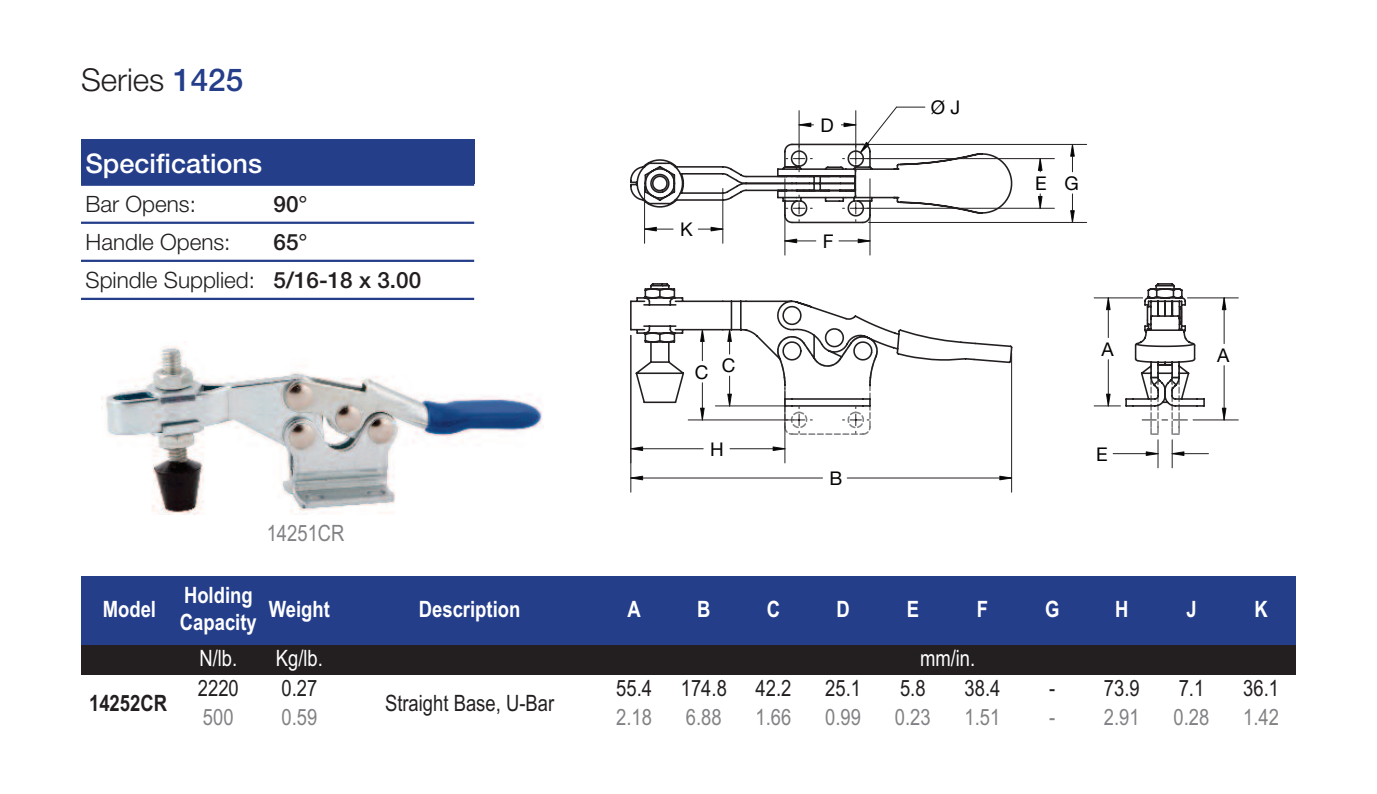
<style>
.page{position:relative;width:1377px;height:794px;background:#fff}
.page>*{position:absolute;margin:0;border:0;box-sizing:border-box;transform-origin:0 0}
.t1{font:300 31.5px "Helvetica Neue";color:#231f20}
.t2{font:500 27px "Helvetica Neue";color:#fff}
.t3{font:22.5px "Arial Narrow";color:#231f20}
.t4{font:300 22.5px/38.2px "Helvetica Neue";color:#231f20}
.t5{font:22.5px "Arial Narrow";color:#808285}
.t6{font:700 22.5px/27px "Arial Narrow";color:#fff}
.t7{font:22.5px "Arial Narrow";color:#fff}
.t8{font:700 22.5px "Arial Narrow";color:#231f20}
.t9{font:500 22.5px "Helvetica Neue";color:#231f20}
.t10{font:18.9px "Helvetica Neue";color:#040503}
.s1{font-weight:500;color:#253e8a}
.s2{font-weight:500}
</style>
<div class="page">
<img style="left:101px;top:346px;width:442px;height:168px">
<svg style="left:630px;top:143px;width:609px;height:350px"></svg>
<hr style="left:869px;top:222px;width:218px;height:1px;background:#231f20">
<hr style="left:869px;top:144px;width:218px;height:1px;background:#231f20">
<hr style="left:861px;top:208px;width:193px;height:1px;background:#231f20">
<hr style="left:861px;top:158px;width:193px;height:1px;background:#231f20">
<hr style="left:839px;top:240px;width:31px;height:1px;background:#231f20">
<hr style="left:785px;top:240px;width:31px;height:1px;background:#231f20">
<hr style="left:870px;top:179px;width:1px;height:76px;background:#231f20">
<hr style="left:785px;top:179px;width:1px;height:76px;background:#231f20">
<hr style="left:722px;top:188px;width:1px;height:55px;background:#231f20">
<hr style="left:644px;top:186px;width:1px;height:57px;background:#231f20">
<hr style="left:1224px;top:365px;width:1px;height:55px;background:#231f20">
<hr style="left:1224px;top:298px;width:1px;height:45px;background:#231f20">
<hr style="left:1193px;top:419px;width:45px;height:1px;background:#231f20">
<hr style="left:1188px;top:297px;width:50px;height:1px;background:#231f20">
<hr style="left:1172px;top:453px;width:36px;height:1px;background:#231f20">
<hr style="left:847px;top:477px;width:165px;height:1px;background:#231f20">
<hr style="left:631px;top:477px;width:192px;height:1px;background:#231f20">
<hr style="left:1011px;top:353px;width:1px;height:139px;background:#231f20">
<hr style="left:630px;top:335px;width:1px;height:157px;background:#231f20">
<hr style="left:730px;top:448px;width:55px;height:1px;background:#231f20">
<hr style="left:631px;top:448px;width:72px;height:1px;background:#231f20">
<hr style="left:785px;top:387px;width:1px;height:76px;background:#231f20">
<hr style="left:688px;top:419px;width:105px;height:1px;background:#231f20">
<svg style="left:1070px;top:194px;width:5px;height:28px"></svg>
<svg style="left:1070px;top:143px;width:5px;height:29px"></svg>
<svg style="left:1037px;top:194px;width:6px;height:15px"></svg>
<svg style="left:1037px;top:158px;width:6px;height:14px"></svg>
<svg style="left:857px;top:238px;width:14px;height:5px"></svg>
<svg style="left:784px;top:238px;width:13px;height:5px"></svg>
<svg style="left:1221px;top:407px;width:6px;height:13px"></svg>
<svg style="left:1221px;top:297px;width:6px;height:13px"></svg>
<svg style="left:999px;top:475px;width:14px;height:5px"></svg>
<svg style="left:630px;top:475px;width:13px;height:5px"></svg>
<svg style="left:772px;top:446px;width:14px;height:5px"></svg>
<svg style="left:630px;top:446px;width:13px;height:5px"></svg>
<svg style="left:700px;top:407px;width:5px;height:13px"></svg>
<svg style="left:630px;top:281px;width:383px;height:126px"></svg>
<svg style="left:1094px;top:281px;width:112px;height:186px"></svg>
<svg style="left:630px;top:106px;width:383px;height:126px"></svg>
<div style="left:81px;top:139px;width:393px;height:46px;background:#253e8a"></div>
<hr style="left:81px;top:183px;width:393px;height:3px;background:#253e8a">
<hr style="left:81px;top:221px;width:393px;height:3px;background:#253e8a">
<hr style="left:81px;top:259px;width:393px;height:3px;background:#253e8a">
<hr style="left:81px;top:298px;width:393px;height:2px;background:#253e8a">
<div style="left:81px;top:576px;width:97px;height:69px;background:#253e8a"></div>
<div style="left:178px;top:576px;width:81px;height:69px;background:#253e8a"></div>
<div style="left:259px;top:576px;width:81px;height:69px;background:#253e8a"></div>
<div style="left:340px;top:576px;width:259px;height:69px;background:#253e8a"></div>
<div style="left:599px;top:576px;width:70px;height:69px;background:#253e8a"></div>
<div style="left:669px;top:576px;width:70px;height:69px;background:#253e8a"></div>
<div style="left:739px;top:576px;width:69px;height:69px;background:#253e8a"></div>
<div style="left:808px;top:576px;width:70px;height:69px;background:#253e8a"></div>
<div style="left:878px;top:576px;width:70px;height:69px;background:#253e8a"></div>
<div style="left:948px;top:576px;width:69px;height:69px;background:#253e8a"></div>
<div style="left:1017px;top:576px;width:70px;height:69px;background:#253e8a"></div>
<div style="left:1087px;top:576px;width:70px;height:69px;background:#253e8a"></div>
<div style="left:1157px;top:576px;width:69px;height:69px;background:#253e8a"></div>
<div style="left:1226px;top:576px;width:70px;height:69px;background:#253e8a"></div>
<div style="left:81px;top:645px;width:97px;height:29px;background:#231f20"></div>
<div style="left:178px;top:645px;width:81px;height:29px;background:#231f20"></div>
<div style="left:259px;top:645px;width:81px;height:29px;background:#231f20"></div>
<div style="left:340px;top:645px;width:259px;height:29px;background:#231f20"></div>
<div style="left:599px;top:645px;width:697px;height:29px;background:#231f20"></div>
<h1 class="t1" style="left:81px;top:55px;width:164px">Series <span class="s1">1425</span></h1>
<p class="t2" style="left:86px;top:141px;width:178px">Specifications</p>
<p class="t4" style="left:86px;top:184px;width:112px">Bar Opens:</p>
<p class="t9" style="left:274px;top:186px;width:36px">90°</p>
<p class="t4" style="left:86px;top:222px;width:147px">Handle Opens:</p>
<p class="t4" style="left:86px;top:221px;width:337px;text-indent:188px"><span class="s2">65°<br></span>Spindle Supplied: <span class="s2">5/16-18 x 3.00</span></p>
<p class="t5" style="left:267px;top:519px;width:79px">14251CR</p>
<p class="t10" style="left:680px;top:213px;width:14px">K</p>
<p class="t10" style="left:695px;top:352px;width:42px">C C</p>
<p class="t10" style="left:710px;top:432px;width:15px">H</p>
<p class="t10" style="left:821px;top:109px;width:15px">D</p>
<p class="t10" style="left:823px;top:225px;width:12px">F</p>
<p class="t10" style="left:830px;top:462px;width:14px">B</p>
<p class="t10" style="left:931px;top:91px;width:31px">Ø J</p>
<p class="t10" style="left:1035px;top:167px;width:45px">E G</p>
<p class="t10" style="left:1101px;top:332px;width:14px">A</p>
<p class="t10" style="left:1217px;top:338px;width:14px">A</p>
<p class="t10" style="left:1096px;top:437px;width:13px">E</p>
<p class="t6" style="left:103px;top:595px;width:55px">Model</p>
<p class="t8" style="left:89px;top:689px;width:79px">14252CR</p>
<p class="t6" style="left:180px;top:581px;width:78px">Holding<br>Capacity</p>
<p class="t6" style="left:269px;top:595px;width:63px">Weight</p>
<p class="t6" style="left:419px;top:595px;width:103px">Description</p>
<p class="t6" style="left:628px;top:595px;width:15px">A</p>
<p class="t6" style="left:697px;top:595px;width:15px">B</p>
<p class="t6" style="left:767px;top:595px;width:15px">C</p>
<p class="t6" style="left:837px;top:595px;width:15px">D</p>
<p class="t6" style="left:907px;top:595px;width:14px">E</p>
<p class="t6" style="left:977px;top:595px;width:13px">F</p>
<p class="t6" style="left:1045px;top:595px;width:16px">G</p>
<p class="t6" style="left:1115px;top:595px;width:15px">H</p>
<p class="t6" style="left:1186px;top:595px;width:12px">J</p>
<p class="t6" style="left:1255px;top:595px;width:15px">K</p>
<p class="t7" style="left:199px;top:644px;width:39px">N/lb.</p>
<p class="t7" style="left:276px;top:644px;width:49px">Kg/lb.</p>
<p class="t7" style="left:920px;top:644px;width:57px">mm/in.</p>
<p class="t3" style="left:198px;top:674px;width:43px">2220</p>
<p class="t3" style="left:281px;top:674px;width:37px">0.27</p>
<p class="t3" style="left:616px;top:674px;width:37px">55.4</p>
<p class="t3" style="left:681px;top:674px;width:48px">174.8</p>
<p class="t3" style="left:756px;top:674px;width:37px">42.2</p>
<p class="t3" style="left:825px;top:674px;width:37px">25.1</p>
<p class="t3" style="left:900px;top:674px;width:27px">5.8</p>
<p class="t3" style="left:965px;top:674px;width:37px">38.4</p>
<p class="t3" style="left:1049px;top:674px;width:92px">- 73.9</p>
<p class="t3" style="left:1179px;top:674px;width:27px">7.1</p>
<p class="t3" style="left:1243px;top:674px;width:37px">36.1</p>
<p class="t3" style="left:385px;top:689px;width:171px">Straight Base, U-Bar</p>
<p class="t5" style="left:203px;top:704px;width:32px">500</p>
<p class="t5" style="left:281px;top:704px;width:37px">0.59</p>
<p class="t5" style="left:616px;top:704px;width:37px">2.18</p>
<p class="t5" style="left:686px;top:704px;width:37px">6.88</p>
<p class="t5" style="left:756px;top:704px;width:37px">1.66</p>
<p class="t5" style="left:825px;top:704px;width:37px">0.99</p>
<p class="t5" style="left:895px;top:704px;width:37px">0.23</p>
<p class="t5" style="left:965px;top:704px;width:37px">1.51</p>
<p class="t5" style="left:1049px;top:704px;width:92px">- 2.91</p>
<p class="t5" style="left:1174px;top:704px;width:37px">0.28</p>
<p class="t5" style="left:1243px;top:704px;width:37px">1.42</p>
</div>
